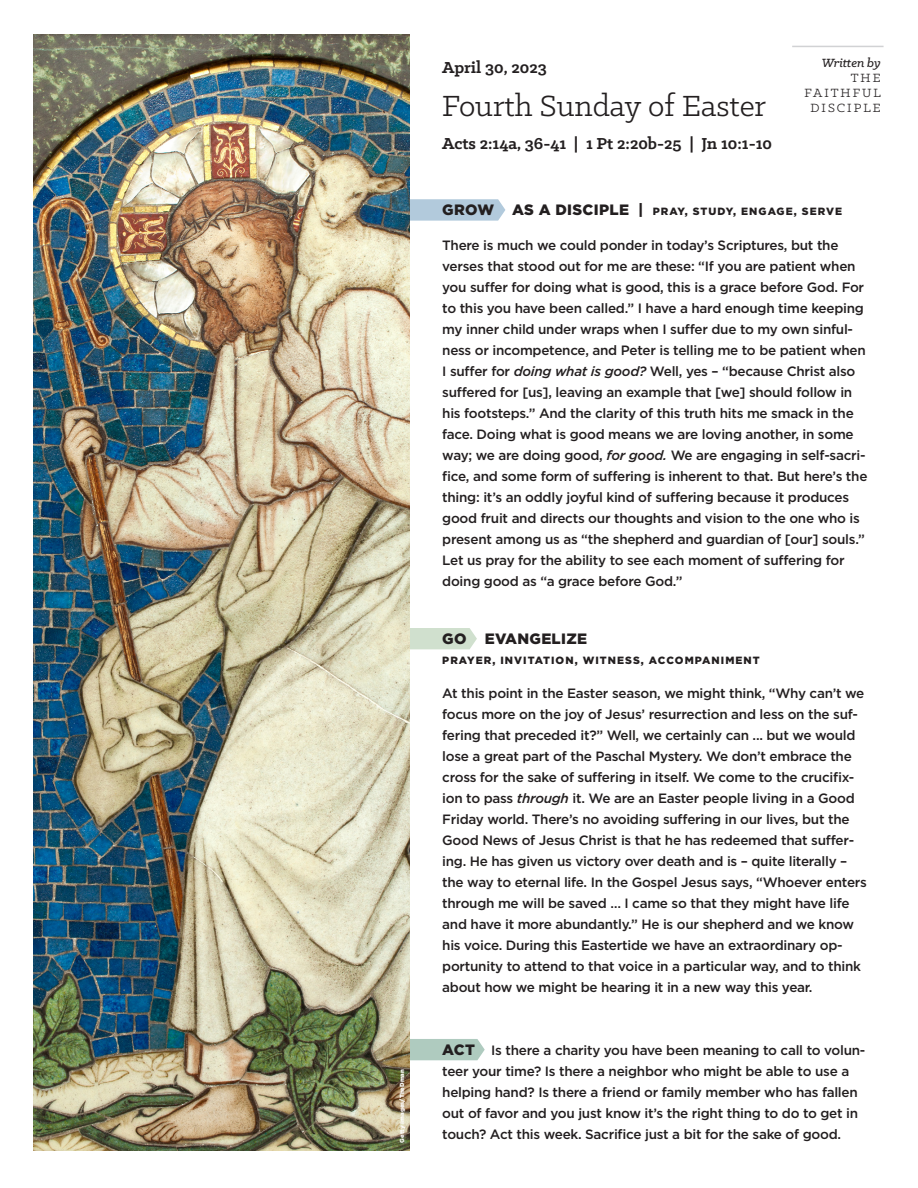
<style>
.page{position:relative;width:918px;height:1188px;background:#fff}
.page>*{position:absolute;margin:0;border:0;box-sizing:border-box;transform-origin:0 0}
.Week_name{font:33px "Klinic Slab";color:#231f20}
.Date{font:700 18px "Klinic Slab";color:#231f20}
.t1{font:900 15px "Gotham";letter-spacing:.02em;color:#231f20}
.Gotham_Medium_Body_c{font:500 13.5px/21px "Gotham";letter-spacing:-.02em;color:#231f20}
.Gotham_Medium_Body_c-2{font:13.5px/15px "Klinic Slab";letter-spacing:.15em;color:#231f20;text-align:right}
.Gotham_Medium_Body_c-3{font:italic 500 13.5px "Klinic Slab";color:#231f20}
.t2{font:900 10.5px "Gotham";letter-spacing:.1em;color:#231f20}
.Gotham_Medium_Body_c-4{font:900 6px "Gotham";color:#fff}
.s1{font-size:15px}
.s2{font-style:italic}
.s3{font-weight:900;font-size:15px}
</style>
<div class="page">
<svg style="left:409px;top:199px;width:96px;height:22px;background:#b5ccdc"></svg>
<div style="left:409px;top:1039px;width:76px;height:21px;background:#afcbbf"></div>
<svg style="left:409px;top:628px;width:68px;height:21px"></svg>
<img style="left:33px;top:35px;width:376px;height:1115px">
<hr style="left:792px;top:46px;width:92px;height:1px;background:#d1d2d4">
<p class="Gotham_Medium_Body_c-4" style="left:398px;top:1143px;width:75px;rotate:-90deg">Getty Images/TheDman</p>
<p class="Date" style="left:442px;top:55px;width:106px">April 30, 2023</p>
<p class="Week_name" style="left:442px;top:85px;width:325px">Fourth Sunday of Easter</p>
<p class="Date" style="left:442px;top:132px;width:331px">Acts 2:14a, 36-41 | 1 Pt 2:20b-25 | Jn 10:1-10</p>
<p class="Gotham_Medium_Body_c-3" style="left:822px;top:54px;width:60px">Written by</p>
<p class="Gotham_Medium_Body_c-2" style="left:804px;top:70px;width:78px">THE<br>FAITHFUL<br>DISCIPLE</p>
<p class="t2" style="left:442px;top:204px;width:401px"><span class="s1">GROW AS A DISCIPLE |</span> PRAY, STUDY, ENGAGE, SERVE</p>
<p class="Gotham_Medium_Body_c" style="left:442px;top:234px;width:427px">There is much we could ponder in today’s Scriptures, but the verses that stood out for me are these: “If you are patient when you suffer for doing what is good, this is a grace before God. For to this you have been called.” I have a hard enough time keeping my inner child under wraps when I suffer due to my own sinful&shy;ness or incompetence, and Peter is telling me to be patient when I suffer for <span class="s2">doing what is good?</span> Well, yes – “because Christ also suffered for [us], leaving an example that [we] should follow in his footsteps.” And the clarity of this truth hits me smack in the face. Doing what is good means we are loving another, in some way; we are doing good, <span class="s2">for good.</span> We are engaging in self-sacri&shy;fice, and some form of suffering is inherent to that. But here’s the thing: it’s an oddly joyful kind of suffering because it produces good fruit and directs our thoughts and vision to the one who is present among us as “the shepherd and guardian of [our] souls.” Let us pray for the ability to see each moment of suffering for doing good as “a grace before God.”</p>
<p class="t1" style="left:442px;top:629px;width:146px">GO EVANGELIZE</p>
<p class="t2" style="left:442px;top:653px;width:319px">PRAYER, INVITATION, WITNESS, ACCOMPANIMENT</p>
<p class="Gotham_Medium_Body_c" style="left:442px;top:683px;width:426px">At this point in the Easter season, we might think, “Why can’t we focus more on the joy of Jesus’ resurrection and less on the suf&shy;fering that preceded it?” Well, we certainly can ... but we would lose a great part of the Paschal Mystery. We don’t embrace the cross for the sake of suffering in itself. We come to the crucifix&shy;ion to pass <span class="s2">through</span> it. We are an Easter people living in a Good Friday world. There’s no avoiding suffering in our lives, but the Good News of Jesus Christ is that he has redeemed that suffer&shy;ing. He has given us victory over death and is – quite literally – the way to eternal life. In the Gospel Jesus says, “Whoever enters through me will be saved … I came so that they might have life and have it more abundantly.” He is our shepherd and we know his voice. During this Eastertide we have an extraordinary op&shy;portunity to attend to that voice in a particular way, and to think about how we might be hearing it in a new way this year.</p>
<p class="Gotham_Medium_Body_c" style="left:442px;top:1040px;width:425px"><span class="s3">ACT</span> Is there a charity you have been meaning to call to volun&shy;teer your time? Is there a neighbor who might be able to use a helping hand? Is there a friend or family member who has fallen out of favor and you just know it’s the right thing to do to get in touch? Act this week. Sacrifice just a bit for the sake of good.</p>
</div>
